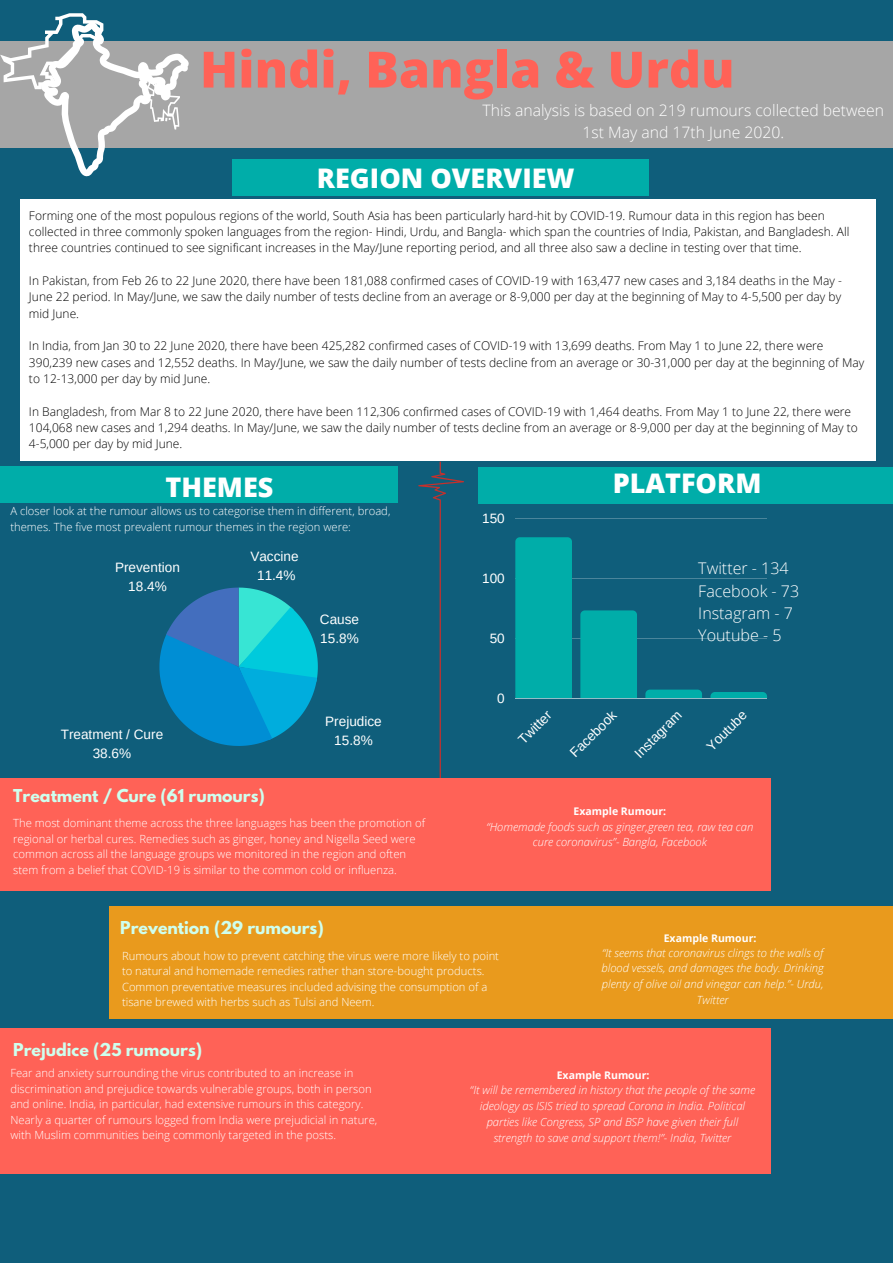
<style>
.page{position:relative;width:893px;height:1263px;background:#0f5e7b}
.page>*{position:absolute;margin:0;border:0;box-sizing:border-box;transform-origin:0 0}
.t1{font:800 50.1px "Open Sans";color:#ff6257}
.t2{font:800 27px "Open Sans";color:#fff}
.t3{font:300 16.05px/22.1px "Open Sans";color:#fff}
.t4{font:300 15.75px/21.4px "Open Sans";color:#fff;text-align:center}
.t5{font:700 15.75px "League Spartan";color:#cfffee}
.t6{font:13.58px/18.9px "Arimo";color:#fff;text-align:center}
.t7{font:300 12px/16.4px "Open Sans";color:#000}
.t8{font:300 11.25px/15.5px "Open Sans";color:#fff}
.t9{font:italic 300 11.25px/15.8px "Open Sans";color:#fff;text-align:center}
.t10{font:700 10.5px "Open Sans";color:#fff}
</style>
<div class="page">
<hr style="left:515px;top:518px;width:252px;height:1px;background:#fff">
<hr style="left:515px;top:578px;width:252px;height:1px;background:#fff">
<hr style="left:515px;top:638px;width:252px;height:1px;background:#fff">
<hr style="left:515px;top:698px;width:252px;height:1px;background:#fff">
<div style="left:515px;top:537px;width:57px;height:161px;background:#00ada9"></div>
<div style="left:580px;top:610px;width:57px;height:88px;background:#00ada9"></div>
<svg style="left:645px;top:690px;width:57px;height:8px"></svg>
<svg style="left:710px;top:692px;width:57px;height:6px"></svg>
<div style="left:0;top:42px;width:893px;height:106px;background:#a6a6a6"></div>
<svg style="left:159px;top:588px;width:159px;height:158px"></svg>
<svg style="left:418px;top:462px;width:46px;height:316px"></svg>
<div style="left:478px;top:467px;width:415px;height:36px;background:#00ada9"></div>
<div style="left:232px;top:159px;width:416px;height:37px;background:#00ada9"></div>
<div style="left:21px;top:199px;width:855px;height:262px;background:#fff"></div>
<div style="left:0;top:466px;width:398px;height:37px;background:#00ada9"></div>
<div style="left:0;top:778px;width:770px;height:113px;background:#ff6257"></div>
<div style="left:109px;top:906px;width:783px;height:113px;background:#e99a1d"></div>
<div style="left:0;top:1028px;width:771px;height:146px;background:#ff6257"></div>
<svg style="left:0;top:13px;width:189px;height:163px"></svg>
<h1 class="t1" style="left:200px;top:34px;width:536px">Hindi, Bangla &amp; Urdu</h1>
<h3 class="t4" style="left:482px;top:100px;width:403px">This analysis is based on 219 rumours collected between<br>1st May and 17th June 2020.</h3>
<h2 class="t2" style="left:317px;top:159px;width:259px">REGION OVERVIEW</h2>
<p class="t7" style="left:29px;top:207px;width:822px">Forming one of the most populous regions of the world, South Asia has been particularly hard-hit by COVID-19. Rumour data in this region has been collected in three commonly spoken languages from the region- Hindi, Urdu, and Bangla- which span the countries of India, Pakistan, and Bangladesh. All three countries continued to see significant increases in the May/June reporting period, and all three also saw a decline in testing over that time.</p>
<p class="t7" style="left:29px;top:272px;width:814px;text-align:justify">In Pakistan, from Feb 26 to 22 June 2020, there have been 181,088 confirmed cases of COVID-19 with 163,477 new cases and 3,184 deaths in the May - June 22 period. In May/June, we saw the daily number of tests decline from an average or 8-9,000 per day at the beginning of May to 4-5,500 per day by mid June.</p>
<p class="t7" style="left:29px;top:337px;width:836px">In India, from Jan 30 to 22 June 2020, there have been 425,282 confirmed cases of COVID-19 with 13,699 deaths. From May 1 to June 22, there were<br>390,239 new cases and 12,552 deaths. In May/June, we saw the daily number of tests decline from an average or 30-31,000 per day at the beginning of May to 12-13,000 per day by mid June.</p>
<p class="t7" style="left:29px;top:403px;width:830px">In Bangladesh, from Mar 8 to 22 June 2020, there have been 112,306 confirmed cases of COVID-19 with 1,464 deaths. From May 1 to June 22, there were<br>104,068 new cases and 1,294 deaths. In May/June, we saw the daily number of tests decline from an average or 8-9,000 per day at the beginning of May to<br>4-5,000 per day by mid June.</p>
<h2 class="t2" style="left:165px;top:468px;width:109px">THEMES</h2>
<h2 class="t2" style="left:612px;top:464px;width:150px">PLATFORM</h2>
<p class="t8" style="left:10px;top:503px;width:381px;line-height:15.8px">A closer look at the rumour allows us to categorise them in different, broad, themes. The five most prevalent rumour themes in the region were:</p>
<p class="t6" style="left:115px;top:557px;width:66px">Prevention<br>18.4%</p>
<p class="t6" style="left:250px;top:547px;width:50px">Vaccine<br>11.4%</p>
<p class="t6" style="left:320px;top:610px;width:41px;text-align:left">Cause<br>15.8%</p>
<p class="t6" style="left:61px;top:725px;width:104px">Treatment / Cure</p>
<p class="t6" style="left:93px;top:743px;width:40px">38.6%</p>
<h3 class="t5" style="left:13px;top:787px;width:253px">Treatment / Cure (61 rumours)</h3>
<p class="t6" style="left:325px;top:712px;width:58px">Prejudice</p>
<p class="t6" style="left:334px;top:731px;width:40px">15.8%</p>
<p class="t8" style="left:13px;top:815px;width:413px">The most dominant theme across the three languages has been the promotion of regional or herbal cures. Remedies such as ginger, honey and Nigella Seed were common across all the language groups we monitored in the region and often stem from a belief that COVID-19 is similar to the common cold or influenza.</p>
<p class="t6" style="left:482px;top:509px;width:24px">150</p>
<p class="t6" style="left:482px;top:568px;width:24px">100</p>
<p class="t6" style="left:490px;top:628px;width:17px">50</p>
<h3 class="t3" style="left:698px;top:557px;width:102px">Twitter - 134<br>Facebook - 73<br>Instagram - 7<br>Youtube - 5</h3>
<p class="t6" style="left:497px;top:688px;width:9px">0</p>
<p class="t6" style="left:514px;top:735px;width:42px;rotate:-45deg">Twit er</p>
<p class="t6" style="left:565px;top:748px;width:61px;rotate:-45deg">Facebook</p>
<p class="t6" style="left:630px;top:749px;width:62px;rotate:-45deg">Instagram</p>
<p class="t6" style="left:702px;top:742px;width:52px;rotate:-45deg">Youtube</p>
<p class="t10" style="left:573px;top:804px;width:94px">Example Rumour:</p>
<p class="t9" style="left:486px;top:818px;width:268px">“Homemade foods such as ginger,green tea, raw tea can cure coronavirus”- Bangla, Facebook</p>
<h3 class="t5" style="left:120px;top:919px;width:205px">Prevention (29 rumours)</h3>
<p class="t8" style="left:122px;top:947px;width:378px">Rumours about how to prevent catching the virus were more likely to point to natural and homemade remedies rather than store-bought products.<br>Common preventative measures included advising the consumption of a tisane brewed with herbs such as Tulsi and Neem.</p>
<h3 class="t5" style="left:13px;top:1042px;width:190px">Prejudice (25 rumours)</h3>
<p class="t10" style="left:664px;top:930px;width:94px">Example Rumour:</p>
<p class="t9" style="left:601px;top:944px;width:224px">“It seems that coronavirus clings to the walls of blood vessels, and damages the body. Drinking plenty of olive oil and vinegar can help.”- Urdu, Twitter</p>
<p class="t8" style="left:10px;top:1065px;width:368px">Fear and anxiety surrounding the virus contributed to an increase in discrimination and prejudice towards vulnerable groups, both in person and online. India, in particular, had extensive rumours in this category.<br>Nearly a quarter of rumours logged from India were prejudicial in nature, with Muslim communities being commonly targeted in the posts.</p>
<p class="t10" style="left:557px;top:1068px;width:94px">Example Rumour:</p>
<p class="t9" style="left:470px;top:1082px;width:287px">“It will be remembered in history that the people of the same ideology as ISIS tried to spread Corona in India. Political parties like Congress, SP and BSP have given their full strength to save and support them!”- India, Twitter</p>
</div>
